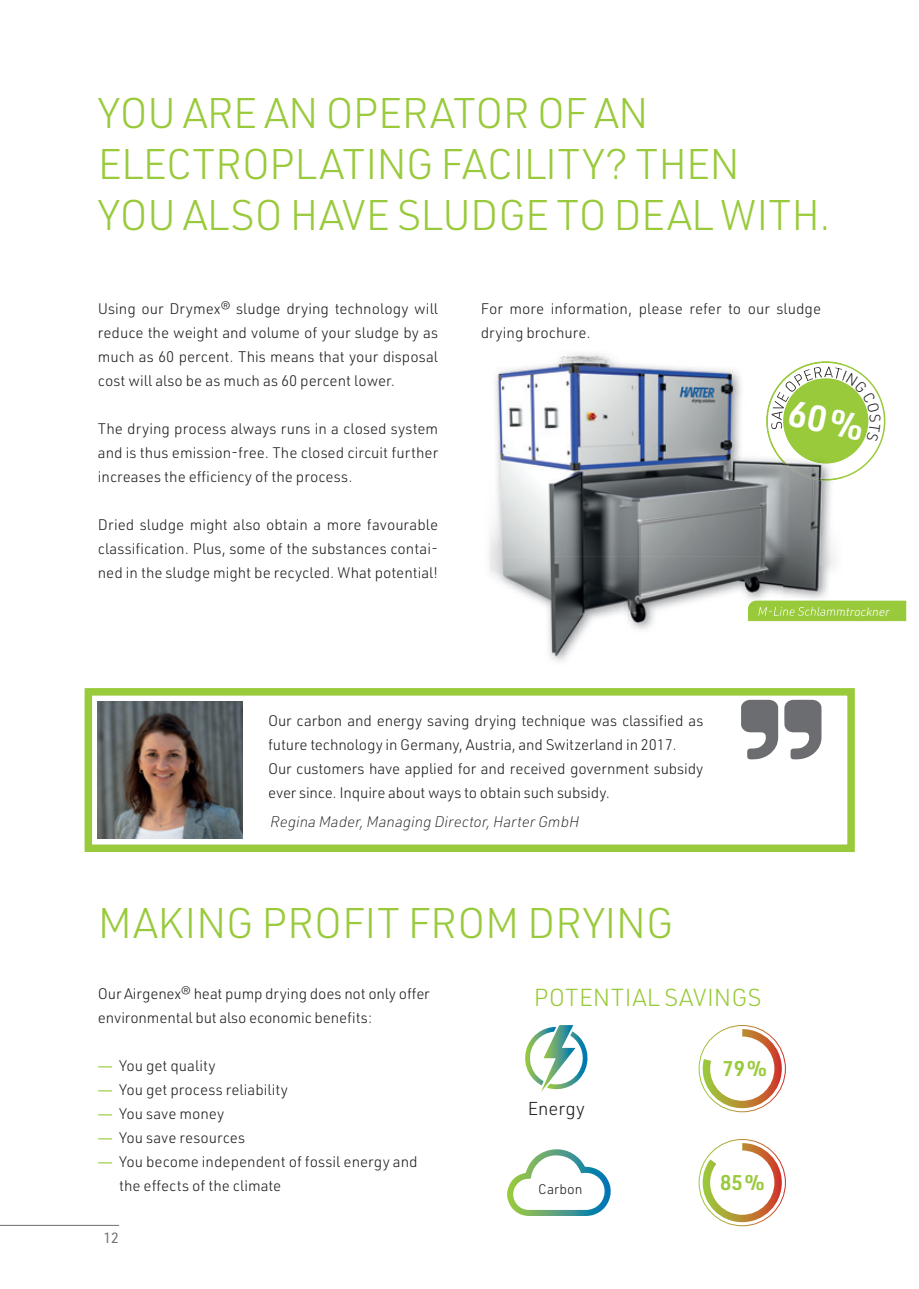
<style>
.page{position:relative;width:919px;height:1289px;background:#fff}
.page>*{position:absolute;margin:0;border:0;box-sizing:border-box;transform-origin:0 0}
.t1{font:300 42px/51px "URWDIN";letter-spacing:-.015em;color:#99ca3b}
.t2{font:300 24.15px "URWDIN";letter-spacing:.015em;color:#99ca3b}
.t3{font:600 20.85px "URWDIN";color:#99ca3b}
.t4{font:300 18.3px "URWDIN";color:#231f20}
.t5{font:300 15px/24px "URWDIN";color:#231f20}
.t6{font:italic 200 15px "URWDIN";color:#231f20}
.t7{font:14.55px "URWDIN";color:#6c6d70}
.t8{font:300 13.65px "URWDIN";color:#231f20}
.s1{font-family:"Open Sans";font-weight:400;color:#99ca3b}
</style>
<div class="page">
<svg style="left:507px;top:1149px;width:104px;height:66px"></svg>
<svg style="left:702px;top:1143px;width:79px;height:79px"></svg>
<div style="left:710px;top:1150px;width:64px;height:64px;background:#fff;border-radius:50%"></div>
<svg style="left:525px;top:1025px;width:63px;height:67px"></svg>
<svg style="left:702px;top:1029px;width:79px;height:79px"></svg>
<div style="left:710px;top:1036px;width:64px;height:64px;background:#fff;border-radius:50%"></div>
<hr style="left:0;top:1224px;width:119px;height:1px;background:#6c6d70">
<svg style="left:831px;top:600px;width:75px;height:21px;background:#9dcc43"></svg>
<img style="left:489px;top:353px;width:293px;height:306px">
<img style="left:782px;top:486px;width:49px;height:136px">
<img style="left:758px;top:607px;width:73px;height:8px">
<svg style="left:741px;top:699px;width:37px;height:60px"></svg>
<svg style="left:784px;top:699px;width:37px;height:60px"></svg>
<div style="left:85px;top:688px;width:769px;height:164px;border:8px solid #99ca3b"></div>
<img style="left:98px;top:701px;width:144px;height:137px">
<svg style="left:760px;top:356px;width:126px;height:130px"></svg>
<h1 class="t1" style="left:98px;top:86px;width:734px">YOU ARE AN OPERATOR OF AN<br>ELECTROPLATING FACILITY? THEN<br>YOU ALSO HAVE SLUDGE TO DEAL WITH.</h1>
<p class="t5" style="left:98px;top:296px;width:342px;text-align:justify">Using our Drymex® sludge drying technology will reduce the weight and volume of your sludge by as much as 60 percent. This means that your disposal cost will also be as much as 60 percent lower.</p>
<p class="t5" style="left:98px;top:416px;width:342px;text-align:justify">The drying process always runs in a closed system and is thus emission-free. The closed circuit further increases the efficiency of the process.</p>
<p class="t5" style="left:98px;top:512px;width:342px;text-align:justify">Dried sludge might also obtain a more favourable classification. Plus, some of the substances contai&shy;ned in the sludge might be recycled. What potential!</p>
<p class="t5" style="left:480px;top:296px;width:342px">For more information, please refer to our sludge drying brochure.</p>
<p class="t5" style="left:268px;top:708px;width:437px">Our carbon and energy saving drying technique was classified as future technology in Germany, Austria, and Switzerland in 2017.<br>Our customers have applied for and received government subsidy ever since. Inquire about ways to obtain such subsidy.</p>
<p class="t6" style="left:270px;top:811px;width:311px">Regina Mader, Managing Director, Harter GmbH</p>
<h1 class="t1" style="left:98px;top:896px;width:577px">MAKING PROFIT FROM DRYING</h1>
<p class="t5" style="left:98px;top:981px;width:333px">Our Airgenex® heat pump drying does not only offer environmental but also economic benefits:</p>
<p class="t5" style="left:98px;top:1053px;width:119px"><span class="s1">—</span> You get quality</p>
<p class="t5" style="left:98px;top:1077px;width:192px"><span class="s1">—</span> You get process reliability</p>
<p class="t5" style="left:98px;top:1101px;width:128px"><span class="s1">—</span> You save money</p>
<p class="t5" style="left:98px;top:1125px;width:149px"><span class="s1">—</span> You save resources</p>
<p class="t5" style="left:119px;top:1149px;width:300px;text-indent:-21px"><span class="s1">—</span> You become independent of fossil energy and the effects of the climate</p>
<p class="t7" style="left:103px;top:1227px;width:17px">12</p>
<h2 class="t2" style="left:533px;top:981px;width:229px">POTENTIAL SAVINGS</h2>
<p class="t4" style="left:527px;top:1096px;width:59px">Energy</p>
<h3 class="t3" style="left:722px;top:1054px;width:46px">79%</h3>
<p class="t8" style="left:538px;top:1179px;width:46px">Carbon</p>
<h3 class="t3" style="left:720px;top:1168px;width:46px">85%</h3>
</div>
